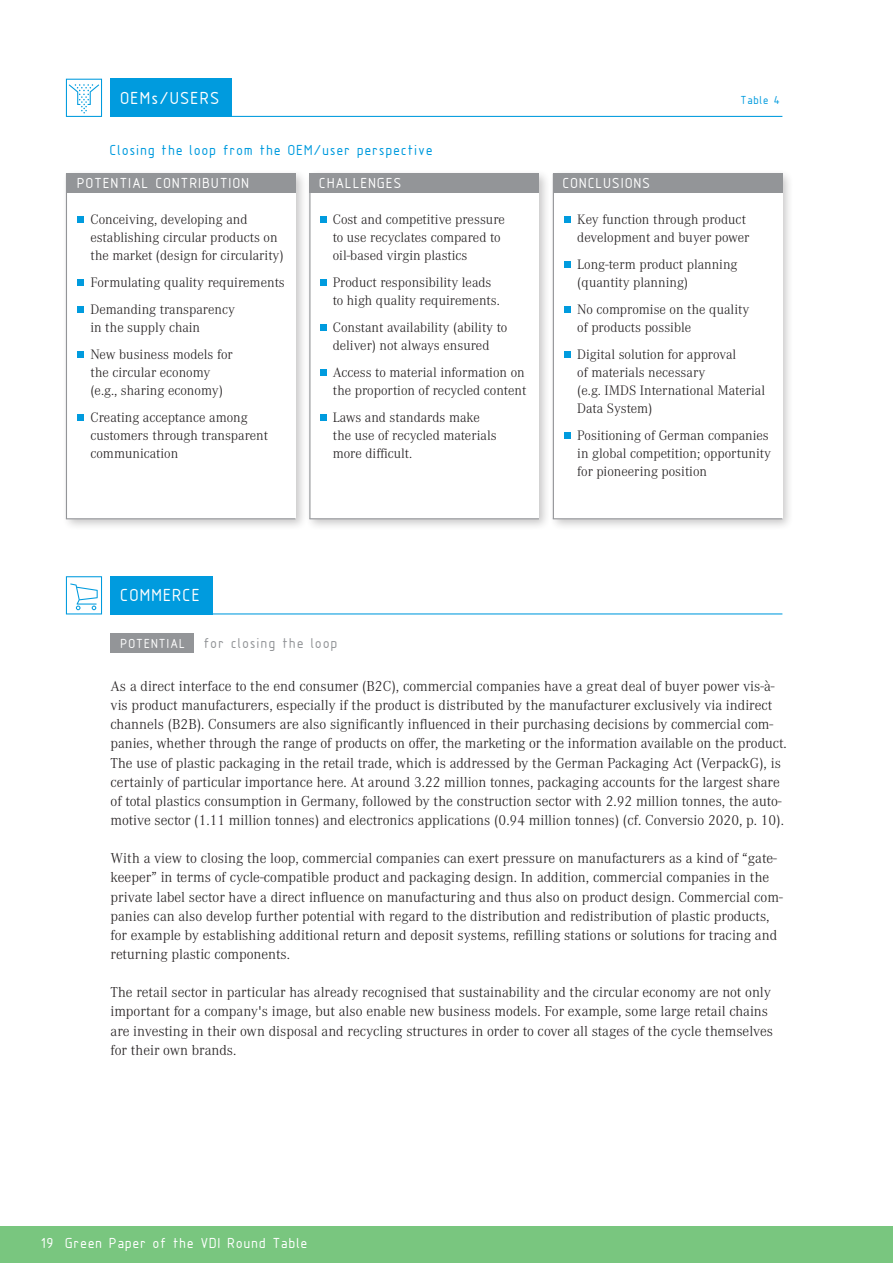
<style>
.page{position:relative;width:893px;height:1263px;background:#fff}
.page>*{position:absolute;margin:0;border:0;box-sizing:border-box;transform-origin:0 0}
.t1{font:18px "Isonorm VDI";letter-spacing:-.005em;color:#fff}
.t2{font:300 15px/19.2px "Corporate A";color:#231f20}
.t3{font:15px "Isonorm VDI";color:#fff}
.t4{font:15px "Isonorm VDI";letter-spacing:-.005em;color:#009bde}
.t5{font:14.85px "Isonorm VDI";color:#939598}
.t6{font:300 14.25px/18px "Corporate A";color:#231f20}
.t7{font:12px "Isonorm VDI";letter-spacing:-.01em;color:#009bde}
.s1{font-size:13.5px;color:#fff}
</style>
<div class="page">
<div style="left:0;top:1227px;width:893px;height:36px;background:#79c67f"></div>
<hr style="left:892px;top:1227px;width:1px;height:36px;background:#40ae49">
<hr style="left:111px;top:116px;width:671px;height:1px;background:#009bde">
<hr style="left:111px;top:613px;width:671px;height:1px;background:#009bde">
<div style="left:111px;top:576px;width:102px;height:38px;background:#009bde"></div>
<svg style="left:66px;top:576px;width:36px;height:38px"></svg>
<svg style="left:66px;top:79px;width:36px;height:38px"></svg>
<div style="left:111px;top:79px;width:121px;height:38px;background:#009bde"></div>
<div style="left:549px;top:169px;width:245px;height:362px;background:#231f20;opacity:.25"></div>
<div style="left:554px;top:174px;width:228px;height:345px;background:#fff"></div>
<div style="left:305px;top:169px;width:246px;height:362px;background:#231f20;opacity:.25"></div>
<div style="left:310px;top:174px;width:229px;height:345px;background:#fff"></div>
<div style="left:62px;top:169px;width:246px;height:362px;background:#231f20;opacity:.25"></div>
<div style="left:67px;top:174px;width:229px;height:345px;background:#fff"></div>
<div style="left:66px;top:174px;width:230px;height:19px;background:#939598"></div>
<div style="left:78px;top:216px;width:6px;height:7px;background:#009bde"></div>
<div style="left:78px;top:279px;width:6px;height:7px;background:#009bde"></div>
<div style="left:78px;top:306px;width:6px;height:7px;background:#009bde"></div>
<div style="left:78px;top:351px;width:6px;height:7px;background:#009bde"></div>
<div style="left:78px;top:414px;width:6px;height:7px;background:#009bde"></div>
<hr style="left:66px;top:174px;width:1px;height:345px;background:#939598">
<div style="left:309px;top:174px;width:230px;height:19px;background:#939598"></div>
<div style="left:320px;top:216px;width:6px;height:7px;background:#009bde"></div>
<div style="left:320px;top:279px;width:6px;height:7px;background:#009bde"></div>
<div style="left:320px;top:324px;width:6px;height:7px;background:#009bde"></div>
<div style="left:320px;top:369px;width:6px;height:7px;background:#009bde"></div>
<div style="left:320px;top:414px;width:6px;height:7px;background:#009bde"></div>
<hr style="left:309px;top:174px;width:1px;height:345px;background:#939598">
<div style="left:553px;top:174px;width:229px;height:19px;background:#939598"></div>
<div style="left:564px;top:216px;width:7px;height:7px;background:#009bde"></div>
<div style="left:564px;top:261px;width:7px;height:7px;background:#009bde"></div>
<div style="left:564px;top:306px;width:7px;height:7px;background:#009bde"></div>
<div style="left:564px;top:351px;width:7px;height:7px;background:#009bde"></div>
<div style="left:564px;top:432px;width:7px;height:7px;background:#009bde"></div>
<hr style="left:553px;top:174px;width:1px;height:345px;background:#939598">
<hr style="left:66px;top:518px;width:230px;height:1px;background:#939598">
<hr style="left:309px;top:518px;width:230px;height:1px;background:#939598">
<hr style="left:553px;top:518px;width:229px;height:1px;background:#939598">
<div style="left:111px;top:634px;width:83px;height:19px;background:#939598"></div>
<p class="t1" style="left:121px;top:89px;width:102px">OEMs/USERS</p>
<p class="t4" style="left:111px;top:143px;width:325px">Closing the loop from the OEM/user perspective</p>
<p class="t3" style="left:78px;top:176px;width:175px">POTENTIAL CONTRIBUTION</p>
<p class="t6" style="left:90px;top:210px;width:195px">Conceiving, developing and establishing circular products on the market (design for circularity)</p>
<p class="t6" style="left:90px;top:268px;width:196px;line-height:27px">Formulating quality requirements<br>Demanding transparency</p>
<p class="t6" style="left:90px;top:313px;width:144px;line-height:27px">in the supply chain<br>New business models for</p>
<p class="t6" style="left:90px;top:363px;width:134px">the circular economy (e.g., sharing economy)</p>
<p class="t6" style="left:90px;top:408px;width:179px">Creating acceptance among customers through transparent communication</p>
<p class="t3" style="left:320px;top:176px;width:85px">CHALLENGES</p>
<p class="t6" style="left:333px;top:210px;width:174px">Cost and competitive pressure to use recyclates compared to oil-based virgin plastics</p>
<p class="t6" style="left:333px;top:273px;width:169px">Product responsibility leads to high quality requirements.</p>
<p class="t6" style="left:333px;top:318px;width:176px">Constant availability (ability to deliver) not always ensured</p>
<p class="t6" style="left:333px;top:363px;width:195px">Access to material information on the proportion of recycled content</p>
<p class="t6" style="left:333px;top:408px;width:165px">Laws and standards make the use of recycled materials more difficult.</p>
<p class="t7" style="left:741px;top:94px;width:42px">Table 4</p>
<p class="t3" style="left:563px;top:176px;width:90px">CONCLUSIONS</p>
<p class="t6" style="left:577px;top:210px;width:174px">Key function through product development and buyer power</p>
<p class="t6" style="left:577px;top:255px;width:162px">Long-term product planning (quantity planning)</p>
<p class="t6" style="left:577px;top:300px;width:173px">No compromise on the quality of products possible</p>
<p class="t6" style="left:577px;top:345px;width:189px">Digital solution for approval<br>of materials necessary<br>(e.g. IMDS International Material<br>Data System)</p>
<p class="t6" style="left:577px;top:426px;width:195px">Positioning of German companies in global competition; opportunity for pioneering position</p>
<p class="t1" style="left:121px;top:586px;width:82px">COMMERCE</p>
<p class="t5" style="left:121px;top:635px;width:220px"><span class="s1">POTENTIAL</span> for closing the loop</p>
<p class="t2" style="left:111px;top:676px;width:678px">As a direct interface to the end consumer (B2C), commercial companies have a great deal of buyer power vis-à&shy;vis product manufacturers, especially if the product is distributed by the manufacturer exclusively via indirect channels (B2B). Consumers are also significantly influenced in their purchasing decisions by commercial com&shy;panies, whether through the range of products on offer, the marketing or the information available on the product.<br>The use of plastic packaging in the retail trade, which is addressed by the German Packaging Act (VerpackG), is certainly of particular importance here. At around 3.22 million tonnes, packaging accounts for the largest share of total plastics consumption in Germany, followed by the construction sector with 2.92 million tonnes, the auto&shy;motive sector (1.11 million tonnes) and electronics applications (0.94 million tonnes) (cf. Conversio 2020, p. 10).</p>
<p class="t2" style="left:111px;top:848px;width:674px">With a view to closing the loop, commercial companies can exert pressure on manufacturers as a kind of “gate&shy;keeper” in terms of cycle-compatible product and packaging design. In addition, commercial companies in the private label sector have a direct influence on manufacturing and thus also on product design. Commercial com&shy;panies can also develop further potential with regard to the distribution and redistribution of plastic products, for example by establishing additional return and deposit systems, refilling stations or solutions for tracing and returning plastic components.</p>
<p class="t2" style="left:111px;top:982px;width:664px">The retail sector in particular has already recognised that sustainability and the circular economy are not only important for a company's image, but also enable new business models. For example, some large retail chains are investing in their own disposal and recycling structures in order to cover all stages of the cycle themselves for their own brands.</p>
<p class="t3" style="left:42px;top:1236px;width:269px">19 Green Paper of the VDI Round Table</p>
</div>
